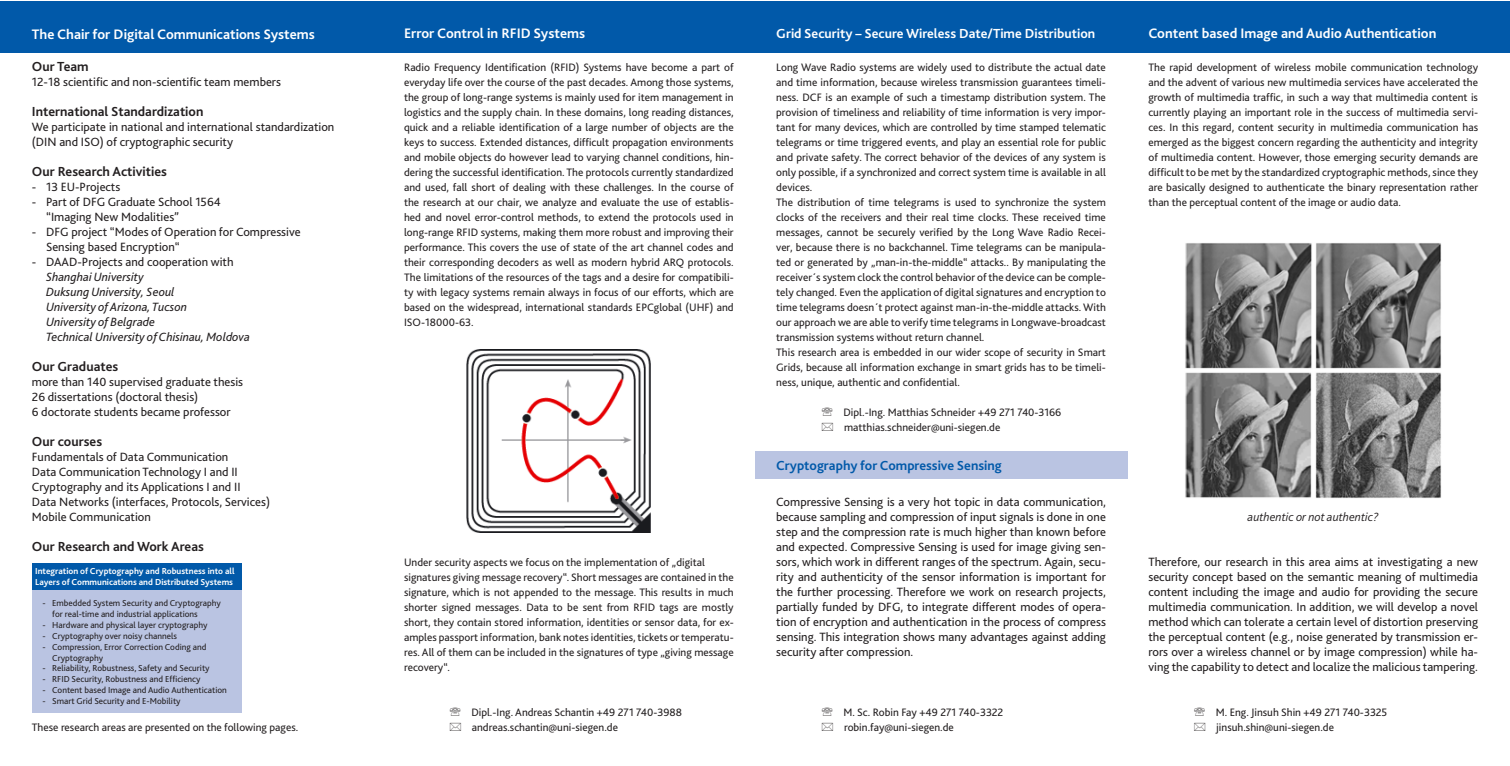
<style>
.page{position:relative;width:1510px;height:766px;background:#fff}
.page>*{position:absolute;margin:0;border:0;box-sizing:border-box;transform-origin:0 0}
.t1{font:700 14.38px "Bliss 2";color:#fff}
.t2{font:700 13.75px "Bliss 2";color:#231f20}
.t3{font:700 13.75px "Bliss 2";color:#fff}
.t4{font:700 13.75px "Bliss 2";color:#0159a9}
.t5{font:12.5px/15px "Bliss 2";color:#231f20;text-align:justify}
.t6{font:italic 12.5px "Bliss 2";color:#231f20}
.t7{font:italic 300 12.5px "Bliss 2";color:#231f20}
.t8{font:11.25px/15px "Bliss 2";color:#231f20;text-align:justify}
.t9{font:9.12px/10.9px "Bliss 2";color:#231f20}
.t10{font:700 9.12px "Bliss 2";color:#fff}
</style>
<div class="page">
<div style="left:0;top:1px;width:1509px;height:52px;background:#0159a9"></div>
<img style="left:466px;top:349px;width:184px;height:183px">
<div style="left:755px;top:451px;width:372px;height:27px;background:#bac4e2"></div>
<img style="left:1185px;top:243px;width:256px;height:255px">
<div style="left:32px;top:562px;width:209px;height:28px;background:#0159a9"></div>
<div style="left:32px;top:590px;width:209px;height:123px;background:#bac4e2"></div>
<p class="t1" style="left:32px;top:25px;width:284px">The Chair for Digital Communications Systems</p>
<p class="t2" style="left:32px;top:58px;width:58px">Our Team</p>
<p class="t5" style="left:32px;top:74px;width:251px">12-18 scientific and non-scientific team members</p>
<p class="t2" style="left:32px;top:103px;width:173px">International Standardization</p>
<p class="t5" style="left:32px;top:119px;width:304px">We participate in national and international standardization (DIN and ISO) of cryptographic security</p>
<p class="t2" style="left:32px;top:163px;width:137px">Our Research Activities</p>
<p class="t5" style="left:32px;top:179px;width:90px">- 13 EU-Projects</p>
<p class="t5" style="left:32px;top:194px;width:190px">- Part of DFG Graduate School 1564</p>
<p class="t5" style="left:46px;top:209px;width:135px">“Imaging New Modalities”</p>
<p class="t5" style="left:32px;top:224px;width:270px">- DFG project “Modes of Operation for Compressive</p>
<p class="t5" style="left:46px;top:239px;width:135px">Sensing based Encryption“</p>
<p class="t5" style="left:32px;top:254px;width:203px">- DAAD-Projects and cooperation with</p>
<p class="t6" style="left:46px;top:269px;width:99px">Shanghai University</p>
<p class="t6" style="left:46px;top:284px;width:130px">Duksung University, Seoul</p>
<p class="t6" style="left:46px;top:299px;width:142px">University of Arizona, Tucson</p>
<p class="t6" style="left:46px;top:314px;width:110px">University of Belgrade</p>
<p class="t6" style="left:46px;top:329px;width:205px">Technical University of Chisinau, Moldova</p>
<p class="t2" style="left:32px;top:358px;width:88px">Our Graduates</p>
<p class="t5" style="left:32px;top:374px;width:213px">more than 140 supervised graduate thesis</p>
<p class="t5" style="left:32px;top:389px;width:168px">26 dissertations (doctoral thesis)</p>
<p class="t5" style="left:32px;top:404px;width:200px">6 doctorate students became professor</p>
<p class="t2" style="left:32px;top:433px;width:72px">Our courses</p>
<p class="t5" style="left:32px;top:449px;width:198px">Fundamentals of Data Communication</p>
<p class="t5" style="left:32px;top:464px;width:207px">Data Communication Technology I and II</p>
<p class="t5" style="left:32px;top:479px;width:210px">Cryptography and its Applications I and II</p>
<p class="t5" style="left:32px;top:494px;width:240px">Data Networks (interfaces, Protocols, Services)</p>
<p class="t5" style="left:32px;top:509px;width:121px">Mobile Communication</p>
<p class="t2" style="left:32px;top:538px;width:173px">Our Research and Work Areas</p>
<p class="t10" style="left:35px;top:565px;width:201px">Integration of Cryptography and Robustness into all</p>
<p class="t10" style="left:35px;top:576px;width:199px">Layers of Communications and Distributed Systems</p>
<p class="t9" style="left:52px;top:597px;width:170px;text-indent:-10px">- Embedded System Security and Cryptography for real-time and industrial applications</p>
<p class="t9" style="left:43px;top:619px;width:166px">- Hardware and physical layer cryptography</p>
<p class="t9" style="left:43px;top:629px;width:136px">- Cryptography over noisy channels</p>
<p class="t9" style="left:43px;top:640px;width:165px">- Compression, Error Correction Coding and</p>
<p class="t9" style="left:52px;top:651px;width:52px">Cryptography</p>
<p class="t9" style="left:43px;top:662px;width:169px">- Reliability, Robustness, Safety and Security</p>
<p class="t9" style="left:43px;top:673px;width:159px">- RFID Security, Robustness and Efficiency</p>
<p class="t9" style="left:43px;top:684px;width:186px">- Content based Image and Audio Authentication</p>
<p class="t9" style="left:43px;top:695px;width:140px">- Smart Grid Security and E-Mobility</p>
<p class="t8" style="left:32px;top:719px;width:268px">These research areas are presented on the following pages.</p>
<p class="t1" style="left:404px;top:25px;width:182px">Error Control in RFID Systems</p>
<p class="t3" style="left:776px;top:24px;width:320px">Grid Security – Secure Wireless Date/Time Distribution</p>
<p class="t1" style="left:1148px;top:25px;width:289px">Content based Image and Audio Authentication</p>
<p class="t8" style="left:404px;top:59px;width:331px">Radio Frequency Identification (RFID) Systems have become a part of everyday life over the course of the past decades. Among those systems, the group of long-range systems is mainly used for item management in logistics and the supply chain. In these domains, long reading distances, quick and a reliable identification of a large number of objects are the keys to success. Extended distances, difficult propagation environments and mobile objects do however lead to varying channel conditions, hin&shy;dering the successful identification. The protocols currently standardized and used, fall short of dealing with these challenges. In the course of the research at our chair, we analyze and evaluate the use of establis&shy;hed and novel error-control methods, to extend the protocols used in long-range RFID systems, making them more robust and improving their performance. This covers the use of state of the art channel codes and their corresponding decoders as well as modern hybrid ARQ protocols.<br>The limitations of the resources of the tags and a desire for compatibili&shy;ty with legacy systems remain always in focus of our efforts, which are based on the widespread, international standards EPCglobal (UHF) and ISO-18000-63.</p>
<p class="t8" style="left:776px;top:59px;width:331px">Long Wave Radio systems are widely used to distribute the actual date and time information, because wireless transmission guarantees timeli&shy;ness. DCF is an example of such a timestamp distribution system. The provision of timeliness and reliability of time information is very impor&shy;tant for many devices, which are controlled by time stamped telematic telegrams or time triggered events, and play an essential role for public and private safety. The correct behavior of the devices of any system is only possible, if a synchronized and correct system time is available in all devices.</p>
<p class="t8" style="left:776px;top:194px;width:331px">The distribution of time telegrams is used to synchronize the system clocks of the receivers and their real time clocks. These received time messages, cannot be securely verified by the Long Wave Radio Recei&shy;ver, because there is no backchannel. Time telegrams can be manipula&shy;ted or generated by „man-in-the-middle“ attacks.. By manipulating the receiver´s system clock the control behavior of the device can be comple&shy;tely changed. Even the application of digital signatures and encryption to time telegrams doesn´t protect against man-in-the-middle attacks. With our approach we are able to verify time telegrams in Longwave-broadcast transmission systems without return channel.</p>
<p class="t8" style="left:776px;top:344px;width:331px">This research area is embedded in our wider scope of security in Smart Grids, because all information exchange in smart grids has to be timeli&shy;ness, unique, authentic and confidential.</p>
<p class="t8" style="left:843px;top:404px;width:219px">Dipl.-Ing. Matthias Schneider +49 271 740-3166 matthias.schneider@uni-siegen.de</p>
<p class="t8" style="left:1148px;top:59px;width:331px">The rapid development of wireless mobile communication technology and the advent of various new multimedia services have accelerated the growth of multimedia traffic, in such a way that multimedia content is currently playing an important role in the success of multimedia servi&shy;ces. In this regard, content security in multimedia communication has emerged as the biggest concern regarding the authenticity and integrity of multimedia content. However, those emerging security demands are difficult to be met by the standardized cryptographic methods, since they are basically designed to authenticate the binary representation rather than the perceptual content of the image or audio data.</p>
<p class="t8" style="left:404px;top:554px;width:302px">Under security aspects we focus on the implementation of „digital</p>
<p class="t8" style="left:404px;top:569px;width:331px">signatures giving message recovery“. Short messages are contained in the signature, which is not appended to the message. This results in much shorter signed messages. Data to be sent from RFID tags are mostly short, they contain stored information, identities or sensor data, for ex&shy;amples passport information, bank notes identities, tickets or temperatu&shy;res. All of them can be included in the signatures of type „giving message recovery“.</p>
<p class="t8" style="left:471px;top:704px;width:212px">Dipl.-Ing. Andreas Schantin +49 271 740-3988 andreas.schantin@uni-siegen.de</p>
<p class="t4" style="left:776px;top:456px;width:227px">Cryptography for Compressive Sensing</p>
<p class="t5" style="left:776px;top:494px;width:331px">Compressive Sensing is a very hot topic in data communication, because sampling and compression of input signals is done in one step and the compression rate is much higher than known before and expected. Compressive Sensing is used for image giving sen&shy;sors, which work in different ranges of the spectrum. Again, secu&shy;rity and authenticity of the sensor information is important for the further processing. Therefore we work on research projects, partially funded by DFG, to integrate different modes of opera&shy;tion of encryption and authentication in the process of compress sensing. This integration shows many advantages against adding security after compression.</p>
<p class="t8" style="left:843px;top:704px;width:161px">M. Sc. Robin Fay +49 271 740-3322 robin.fay@uni-siegen.de</p>
<p class="t7" style="left:1247px;top:509px;width:133px">authentic or not authentic?</p>
<p class="t5" style="left:1148px;top:554px;width:331px">Therefore, our research in this area aims at investigating a new security concept based on the semantic meaning of multimedia content including the image and audio for providing the secure multimedia communication. In addition, we will develop a novel method which can tolerate a certain level of distortion preserving the perceptual content (e.g., noise generated by transmission er&shy;rors over a wireless channel or by image compression) while ha&shy;ving the capability to detect and localize the malicious tampering.</p>
<p class="t8" style="left:1215px;top:704px;width:173px">M. Eng. Jinsuh Shin +49 271 740-3325 jinsuh.shin@uni-siegen.de</p>
</div>
